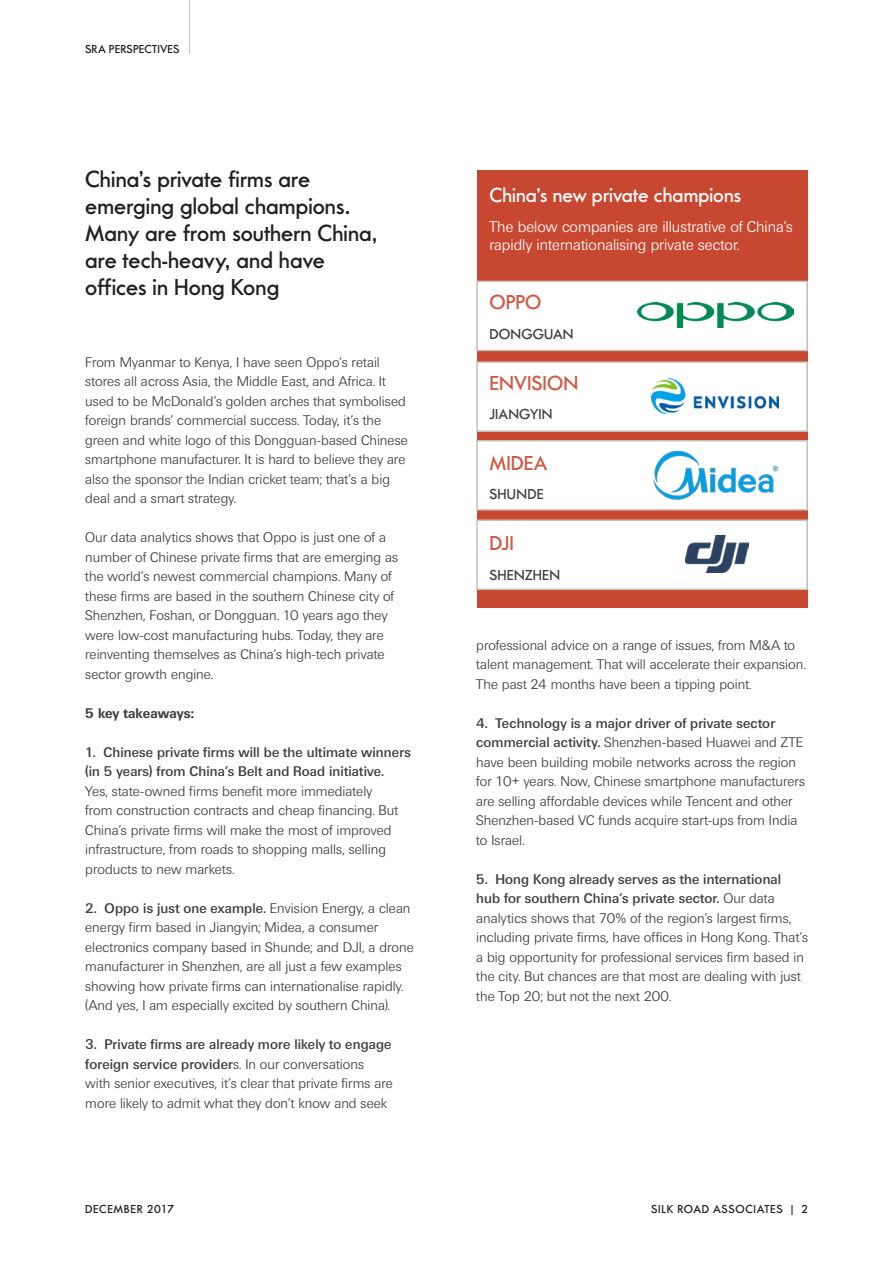
<style>
.page{position:relative;width:893px;height:1263px;background:#fff}
.page>*{position:absolute;margin:0;border:0;box-sizing:border-box;transform-origin:0 0}
.Lead_Pullout{font:500 24px/27px "Futura No 2 D";color:#231f20}
.Chart_Unit{font:500 21px "Futura No 2 D";color:#fff}
.t1{font:500 21px "Futura No 2 D";color:#ce5a46}
.Chart_Unit-2{font:300 15px/18px "Ultimate Serial";letter-spacing:.005em;color:#fff}
.t2{font:500 15px "Futura No 2 D";letter-spacing:.01em;color:#3e3e3f}
.Body_Text{font:300 13.5px/19.5px "Ultimate Serial";letter-spacing:.005em;color:#3e3e3f}
.Body_Text-2{font:700 13.5px "Ultimate Serial";letter-spacing:.005em;color:#3e3e3f}
.t3{font:500 12px "Futura No 2 D";letter-spacing:.04em;color:#231f20}
.t4{font:500 12px "Futura No 2 D";letter-spacing:.015em;color:#231f20}
.s1{font-weight:500}
</style>
<div class="page">
<hr style="left:189px;top:0;width:1px;height:53px;background:#c7c0b6">
<div style="left:477px;top:171px;width:330px;height:437px;background:#c84731"></div>
<div style="left:476px;top:281px;width:332px;height:70px;background:#fff;border:2px solid #c7c0b6"></div>
<div style="left:476px;top:361px;width:332px;height:71px;background:#fff;border:2px solid #c7c0b6"></div>
<div style="left:476px;top:440px;width:332px;height:71px;background:#fff;border:2px solid #c7c0b6"></div>
<div style="left:476px;top:519px;width:332px;height:71px;background:#fff;border:2px solid #c7c0b6"></div>
<img style="left:637px;top:303px;width:156px;height:25px">
<img style="left:685px;top:536px;width:64px;height:36px">
<img style="left:652px;top:378px;width:127px;height:35px">
<img style="left:646px;top:440px;width:138px;height:71px">
<p class="t4" style="left:85px;top:42px;width:96px">SRA PERSPECTIVES</p>
<p class="Lead_Pullout" style="left:85px;top:165px;width:294px">China’s private firms are emerging global champions.<br>Many are from southern China, are tech-heavy, and have offices in Hong Kong</p>
<p class="Body_Text" style="left:85px;top:352px;width:324px">From Myanmar to Kenya, I have seen Oppo’s retail stores all across Asia, the Middle East, and Africa. It used to be McDonald’s golden arches that symbolised foreign brands’ commercial success. Today, it’s the green and white logo of this Dongguan-based Chinese smartphone manufacturer. It is hard to believe they are also the sponsor the Indian cricket team; that’s a big deal and a smart strategy.</p>
<p class="Body_Text" style="left:85px;top:528px;width:314px">Our data analytics shows that Oppo is just one of a number of Chinese private firms that are emerging as the world’s newest commercial champions. Many of these firms are based in the southern Chinese city of Shenzhen, Foshan, or Dongguan. 10 years ago they were low-cost manufacturing hubs. Today, they are reinventing themselves as China’s high-tech private sector growth engine.</p>
<p class="Body_Text-2" style="left:85px;top:705px;width:110px">5 key takeaways:</p>
<p class="Body_Text" style="left:85px;top:742px;width:327px"><span class="s1">1. Chinese private firms will be the ultimate winners (in 5 years) from China’s Belt and Road initiative.<br></span>Yes, state-owned firms benefit more immediately<br>from construction contracts and cheap financing. But China’s private firms will make the most of improved infrastructure, from roads to shopping malls, selling products to new markets.</p>
<p class="Body_Text" style="left:85px;top:898px;width:330px"><span class="s1">2. Oppo is just one example.</span> Envision Energy, a clean energy firm based in Jiangyin; Midea, a consumer electronics company based in Shunde; and DJI, a drone manufacturer in Shenzhen, are all just a few examples showing how private firms can internationalise rapidly. (And yes, I am especially excited by southern China).</p>
<p class="Body_Text" style="left:85px;top:1035px;width:309px"><span class="s1">3. Private firms are already more likely to engage foreign service provider</span>s. In our conversations with senior executives, it’s clear that private firms are more likely to admit what they don’t know and seek</p>
<p class="Chart_Unit" style="left:489px;top:183px;width:253px">China’s new private champions</p>
<p class="Chart_Unit-2" style="left:489px;top:218px;width:305px">The below companies are illustrative of China’s rapidly internationalising private sector.</p>
<p class="t1" style="left:489px;top:290px;width:53px">OPPO</p>
<p class="t2" style="left:489px;top:325px;width:86px">DONGGUAN</p>
<p class="t1" style="left:489px;top:371px;width:90px">ENVISION</p>
<p class="t2" style="left:489px;top:405px;width:64px">JIANGYIN</p>
<p class="t1" style="left:489px;top:451px;width:60px">MIDEA</p>
<p class="t2" style="left:489px;top:486px;width:56px">SHUNDE</p>
<p class="t1" style="left:489px;top:531px;width:26px">DJI</p>
<p class="t2" style="left:489px;top:566px;width:72px">SHENZHEN</p>
<p class="Body_Text" style="left:476px;top:635px;width:331px">professional advice on a range of issues, from M&amp;A to talent management. That will accelerate their expansion.<br>The past 24 months have been a tipping point.</p>
<p class="Body_Text" style="left:476px;top:713px;width:330px"><span class="s1">4. Technology is a major driver of private sector commercial activity.</span> Shenzhen-based Huawei and ZTE have been building mobile networks across the region for 10+ years. Now, Chinese smartphone manufacturers are selling affordable devices while Tencent and other Shenzhen-based VC funds acquire start-ups from India to Israel.</p>
<p class="Body_Text" style="left:476px;top:869px;width:333px"><span class="s1">5. Hong Kong already serves as the international hub for southern China’s private sector.</span> Our data analytics shows that 70% of the region’s largest firms, including private firms, have offices in Hong Kong. That’s a big opportunity for professional services firm based in the city. But chances are that most are dealing with just the Top 20; but not the next 200.</p>
<p class="t3" style="left:85px;top:1202px;width:90px">DECEMBER 2017</p>
<p class="t3" style="left:651px;top:1202px;width:158px">SILK ROAD ASSOCIATES | 2</p>
</div>
